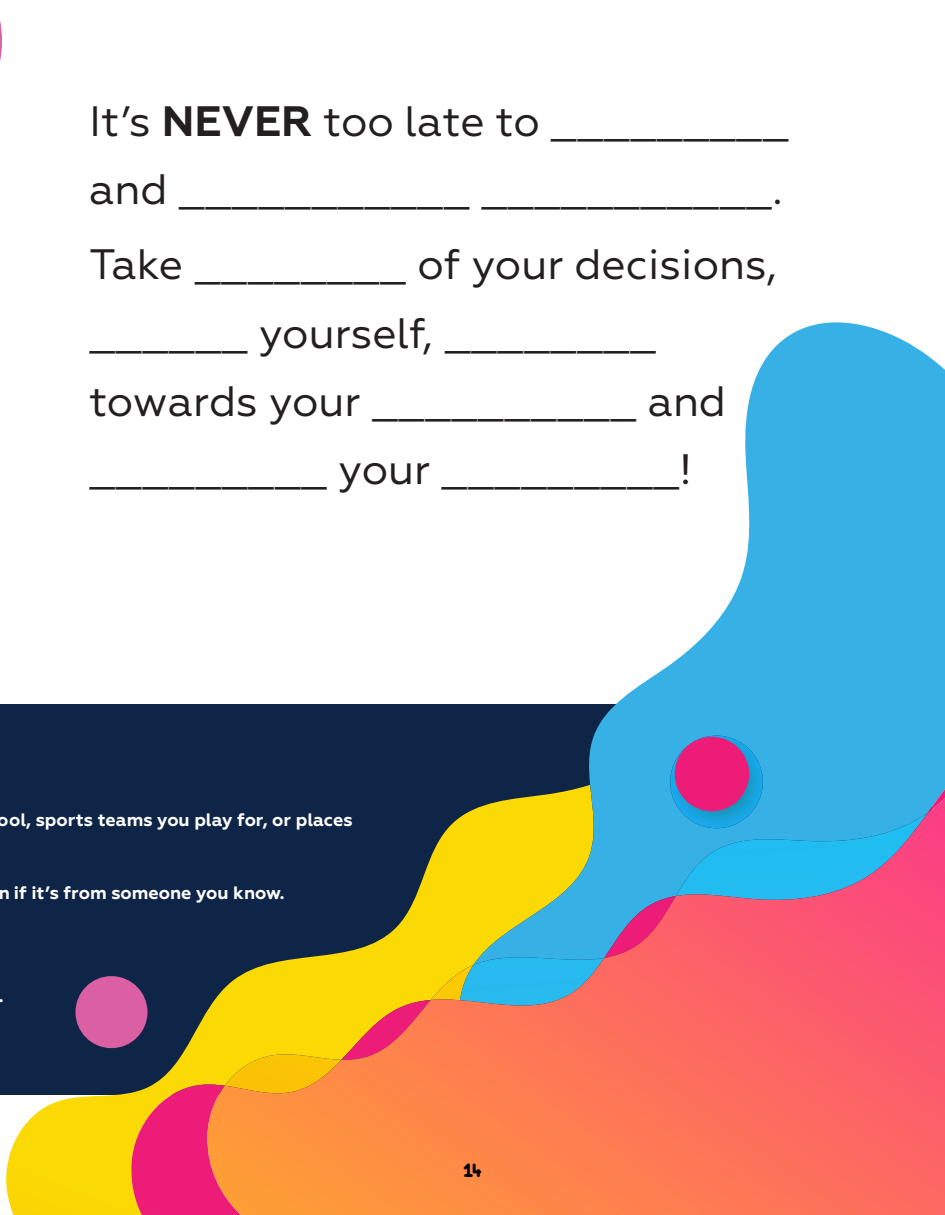
<style>
.page{position:relative;width:945px;height:1215px;background:#fff}
.page>*{position:absolute;margin:0;border:0;box-sizing:border-box;transform-origin:0 0}
.t1{font:42.45px/68.4px "Geometria";color:#231f20}
.t2{font:21px "z Arista";color:#000}
.t3{font:700 18px "Geometria";color:#fff}
.s1{font-weight:700}
</style>
<div class="page">
<div style="left:0;top:705px;width:932px;height:390px;background:#0e2547"></div>
<svg style="left:0;top:21px;width:2px;height:40px"></svg>
<svg style="left:6px;top:976px;width:124px;height:239px"></svg>
<svg style="left:473px;top:322px;width:472px;height:467px"></svg>
<svg style="left:130px;top:789px;width:690px;height:426px"></svg>
<div style="left:820px;top:649px;width:125px;height:149px;background:#37b1e5"></div>
<img style="left:207px;top:798px;width:738px;height:417px">
<div style="left:75px;top:976px;width:73px;height:72px;background:#db5fa3;border-radius:36px"></div>
<img style="left:670px;top:736px;width:93px;height:92px;border-radius:46px">
<div style="left:675px;top:737px;width:74px;height:74px;background:#ee1c79;border-radius:37px"></div>
<p class="t1" style="left:89px;top:87px;width:701px">It’s <span class="s1">NEVER</span> too late to _________ and ___________ ___________.</p>
<p class="t1" style="left:89px;top:230px;width:689px">Take ________ of your decisions, ______ yourself, ________ towards your __________ and _________ your _________!</p>
<p class="t3" style="left:-2px;top:809px;width:356px">ool, sports teams you play for, or places</p>
<p class="t3" style="left:-2px;top:882px;width:288px">n if it’s from someone you know.</p>
<p class="t3" style="left:-1px;top:985px;width:6px">.</p>
<p class="t2" style="left:463px;top:1160px;width:20px">14</p>
</div>
